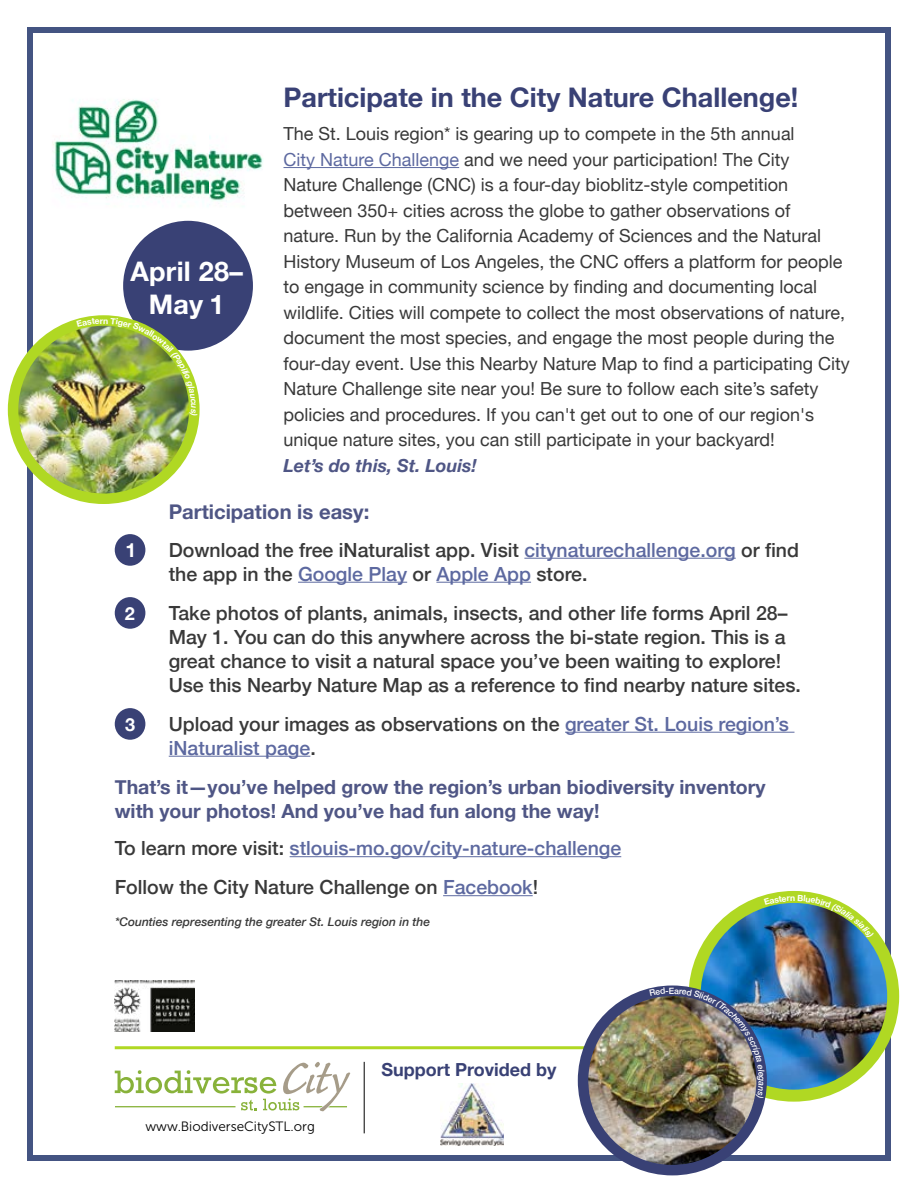
<style>
.page{position:relative;width:918px;height:1188px;background:#fff}
.page>*{position:absolute;margin:0;border:0;box-sizing:border-box;transform-origin:0 0}
.t1{font:700 27px "Helvetica Neue";color:#394175}
.t2{font:700 27px/32.4px "Helvetica Neue";letter-spacing:.01em;color:#fff;text-align:center}
.t3{font:700 20.25px "Helvetica Neue";color:#4f5685}
.t4{font:500 19.5px/24px "Helvetica Neue";color:#393939}
.t5{font:700 19.5px/24px "Helvetica Neue";color:#4f5685}
.t6{font:500 19.5px/24px "Helvetica Neue";color:#5d69a0}
.t7{font:700 19.5px "Helvetica Neue";color:#fff}
.t8{font:18px/25.5px "Helvetica Neue";color:#393939}
.t9{font:italic 700 18px "Helvetica Neue";color:#4f5685}
.t10{font:700 18px "Helvetica Neue";color:#394175}
.t11{font:700 18px "Helvetica Neue";color:#fff}
.t12{font:13.5px "Museo Sans 300";color:#000}
.t13{font:italic 500 12px "Helvetica Neue";color:#393939}
.s1{color:#5d69a0}
.s2{color:#393939}
</style>
<div class="page">
<div style="left:27px;top:27px;width:864px;height:1134px;border:6px solid #445482"></div>
<img style="left:52px;top:99px;width:232px;height:122px">
<hr style="left:115px;top:1046px;width:688px;height:3px;background:#b0d823">
<hr style="left:524px;top:558px;width:212px;height:1px;background:#5d69a0">
<hr style="left:298px;top:582px;width:109px;height:1px;background:#5d69a0">
<hr style="left:436px;top:582px;width:95px;height:1px;background:#5d69a0">
<hr style="left:565px;top:732px;width:229px;height:1px;background:#5d69a0">
<hr style="left:169px;top:756px;width:141px;height:1px;background:#5d69a0">
<hr style="left:290px;top:856px;width:331px;height:1px;background:#5d69a0">
<hr style="left:443px;top:895px;width:90px;height:1px;background:#5d69a0">
<div style="left:115px;top:534px;width:30px;height:32px;background:#394175;border-radius:50%"></div>
<div style="left:115px;top:597px;width:30px;height:32px;background:#394175;border-radius:50%"></div>
<div style="left:115px;top:708px;width:30px;height:32px;background:#394175;border-radius:50%"></div>
<hr style="left:284px;top:167px;width:175px;height:1px;background:#5d69a0">
<svg style="left:115px;top:1062px;width:236px;height:50px"></svg>
<hr style="left:115px;top:1106px;width:120px;height:1px;background:#88b23a">
<div style="left:123px;top:221px;width:130px;height:130px;background:#394175;border-radius:50%"></div>
<img style="left:14px;top:321px;width:178px;height:177px">
<div style="left:8px;top:315px;width:192px;height:189px;border:10px solid #b0d823;border-radius:50%"></div>
<img style="left:694px;top:896px;width:200px;height:200px;border-radius:100px">
<div style="left:689px;top:891px;width:210px;height:211px;border:12px solid #b0d823;border-radius:50%"></div>
<img style="left:584px;top:991px;width:177px;height:178px;border-radius:89px">
<div style="left:578px;top:986px;width:189px;height:189px;border:10px solid #394175;border-radius:50%"></div>
<img style="left:115px;top:980px;width:79px;height:51px">
<hr style="left:364px;top:1062px;width:1px;height:71px;background:#000">
<img style="left:441px;top:1083px;width:63px;height:62px">
<img style="left:77px;top:318px;width:121px;height:97px">
<img style="left:764px;top:895px;width:110px;height:44px">
<img style="left:649px;top:987px;width:116px;height:111px">
<h1 class="t2" style="left:130px;top:256px;width:114px">April 28–<br>May 1</h1>
<h1 class="t1" style="left:284px;top:77px;width:516px">Participate in the City Nature Challenge!</h1>
<p class="t8" style="left:284px;top:122px;width:568px">The St. Louis region* is gearing up to compete in the 5th annual<br><span class="s1">City Nature Challenge</span> and we need your participation! The City<br>Nature Challenge (CNC) is a four-day bioblitz-style competition between 350+ cities across the globe to gather observations of nature. Run by the California Academy of Sciences and the Natural History Museum of Los Angeles, the CNC offers a platform for people to engage in community science by finding and documenting local wildlife. Cities will compete to collect the most observations of nature, document the most species, and engage the most people during the four-day event. Use this Nearby Nature Map to find a participating City Nature Challenge site near you! Be sure to follow each site’s safety policies and procedures. If you can't get out to one of our region's unique nature sites, you can still participate in your backyard!</p>
<p class="t9" style="left:284px;top:451px;width:195px">Let’s do this, St. Louis!</p>
<p class="t3" style="left:169px;top:496px;width:202px">Participation is easy:</p>
<p class="t7" style="left:125px;top:534px;width:12px">1</p>
<p class="t4" style="left:169px;top:536px;width:632px">Download the free iNaturalist app. Visit <span class="s1">citynaturechallenge.org</span> or find the app in the <span class="s1">Google Play</span> or <span class="s1">Apple App</span> store.</p>
<p class="t11" style="left:125px;top:599px;width:12px">2</p>
<p class="t4" style="left:169px;top:599px;width:634px">Take photos of plants, animals, insects, and other life forms April 28– May 1. You can do this anywhere across the bi-state region. This is a great chance to visit a natural space you’ve been waiting to explore!<br>Use this Nearby Nature Map as a reference to find nearby nature sites.</p>
<p class="t11" style="left:125px;top:710px;width:12px">3</p>
<p class="t6" style="left:169px;top:710px;width:622px"><span class="s2">Upload your images as observations on the</span> greater St. Louis region’s iNaturalist page<span class="s2">.</span></p>
<p class="t5" style="left:115px;top:775px;width:652px">That’s it—you’ve helped grow the region’s urban biodiversity inventory with your photos! And you’ve had fun along the way!</p>
<p class="t4" style="left:115px;top:827px;width:508px;line-height:39px">To learn more visit: <span class="s1">stlouis-mo.gov/city-nature-challenge<br></span>Follow the City Nature Challenge on <span class="s1">Facebook</span>!</p>
<p class="t13" style="left:115px;top:911px;width:317px">*Counties representing the greater St. Louis region in the</p>
<p class="t12" style="left:145px;top:1119px;width:171px">www.BiodiverseCitySTL.org</p>
<p class="t10" style="left:381px;top:1056px;width:177px">Support Provided by</p>
</div>
